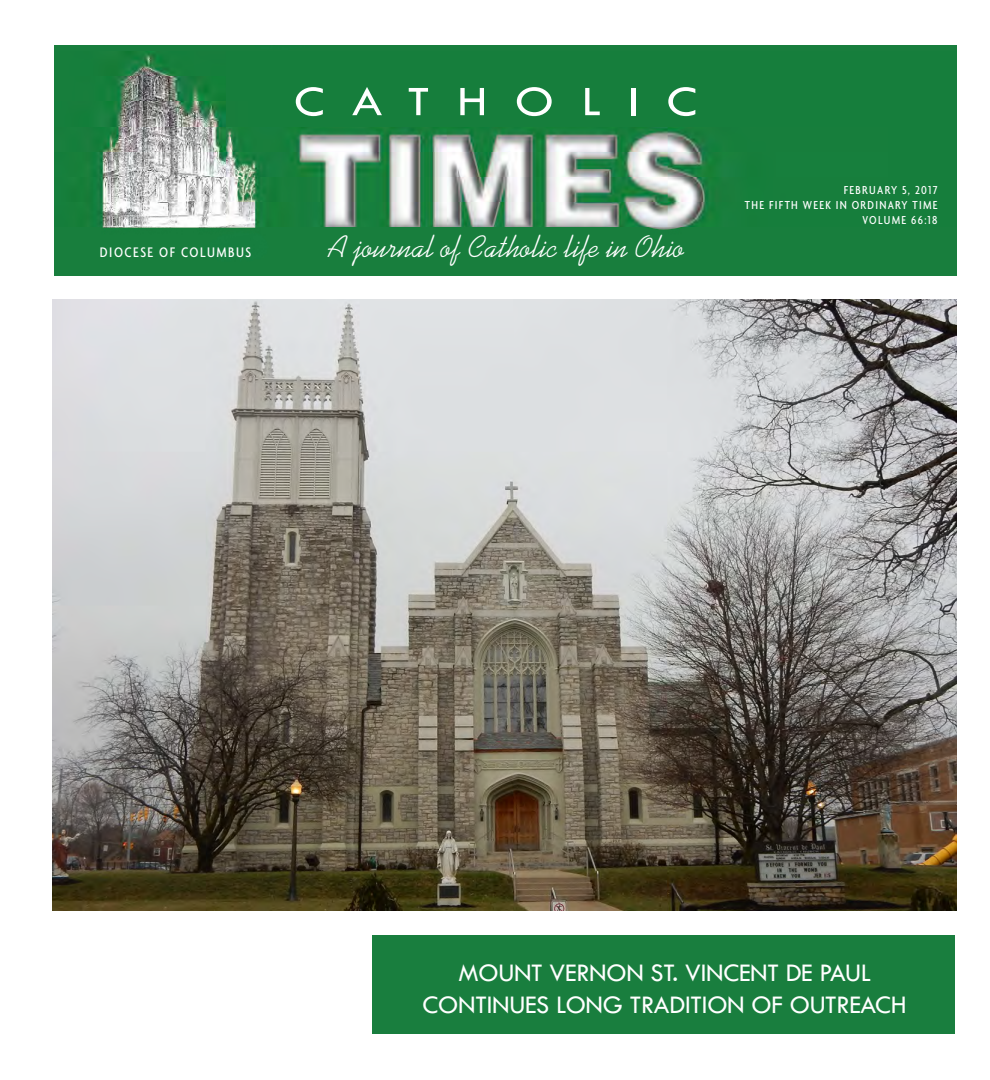
<style>
.page{position:relative;width:990px;height:1080px;background:#fff}
.page>*{position:absolute;margin:0;border:0;box-sizing:border-box;transform-origin:0 0}
.t1{font:43.75px "Tw Cen";letter-spacing:.54em;color:#fff;scale:1.16 1}
.t2{font:31.25px "Kaufmann";letter-spacing:.01em;color:#fff}
.t3{font:26.25px "Tw Cen";letter-spacing:-.01em;color:#fff}
.t4{font:500 condensed 15px "Agenda";letter-spacing:.1em;color:#fff}
.t5{font:500 condensed 12.5px "Agenda";letter-spacing:.1em;color:#fff}
</style>
<div class="page">
<img style="left:54px;top:46px;width:902px;height:229px">
<img style="left:53px;top:299px;width:903px;height:612px">
<div style="left:373px;top:935px;width:582px;height:99px;background:#197e3e"></div>
<p class="t1" style="left:294px;top:75px;width:349px">CATHOLIC</p>
<p class="t4" style="left:100px;top:243px;width:153px">DIOCESE OF COLUMBUS</p>
<p class="t2" style="left:330px;top:229px;width:357px">A journal of Catholic life in Ohio</p>
<p class="t5" style="left:844px;top:183px;width:95px">FEBRUARY 5, 2017</p>
<p class="t5" style="left:745px;top:198px;width:194px">THE FIFTH WEEK IN ORDINARY TIME</p>
<p class="t5" style="left:862px;top:213px;width:77px">VOLUME 66:18</p>
<p class="t3" style="left:459px;top:957px;width:414px">MOUNT VERNON ST. VINCENT DE PAUL</p>
<p class="t3" style="left:423px;top:989px;width:485px">CONTINUES LONG TRADITION OF OUTREACH</p>
</div>
